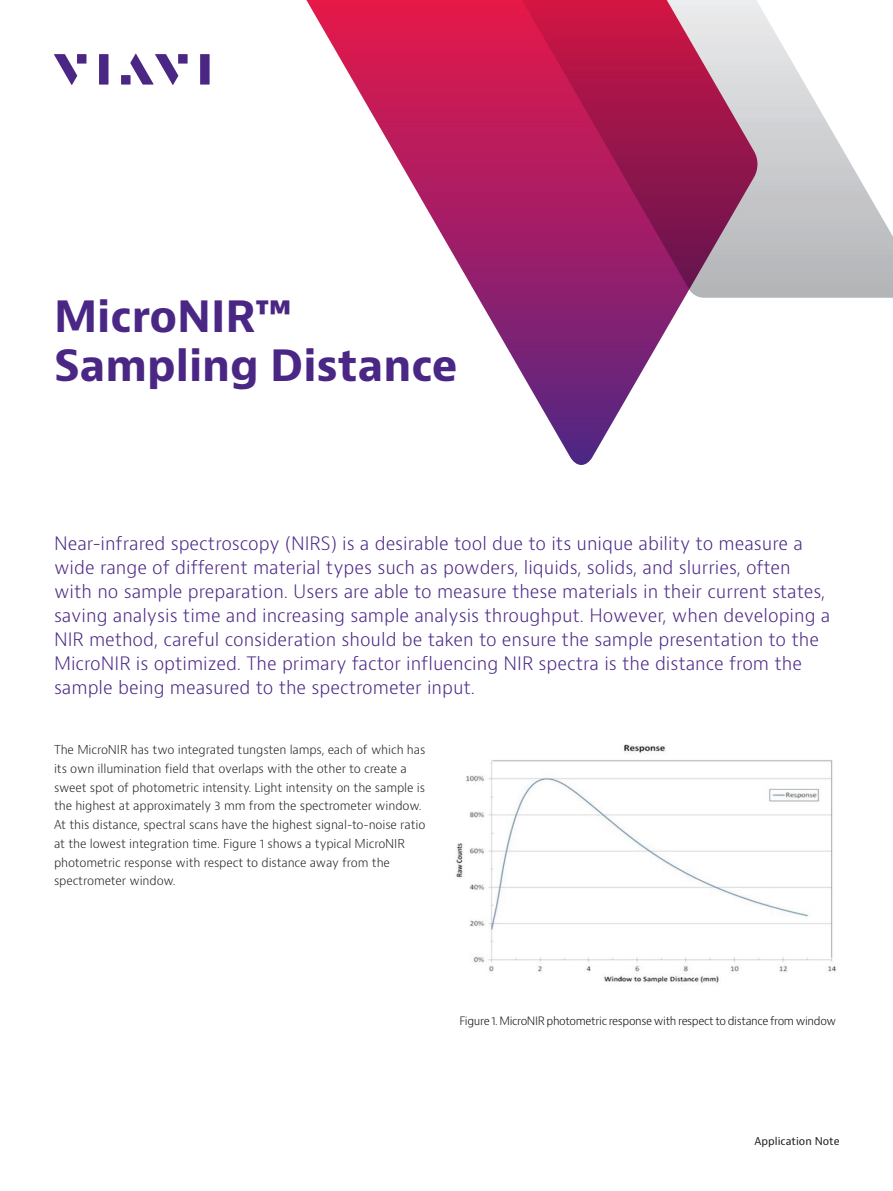
<style>
.page{position:relative;width:893px;height:1191px;background:#fff}
.page>*{position:absolute;margin:0;border:0;box-sizing:border-box;transform-origin:0 0}
.t1{font:700 42px/49.5px "Bernino Sans";color:#4a2785}
.t2{font:300 18px/24px "Bernino Sans";color:#4a2785}
.t3{font:300 12px/18.8px "Bernino Sans";letter-spacing:-.01em;color:#231f20}
.t4{font:300 11.25px "Bernino Sans";letter-spacing:-.03em;color:#110a0c}
.t5{font:10.5px "Bernino Sans";color:#231f20}
</style>
<div class="page">
<svg style="left:306px;top:0;width:379px;height:465px"></svg>
<svg style="left:54px;top:54px;width:23px;height:31px"></svg>
<div style="left:77px;top:54px;width:9px;height:10px;background:#4a2785"></div>
<div style="left:99px;top:54px;width:10px;height:31px;background:#4a2785"></div>
<div style="left:178px;top:54px;width:10px;height:10px;background:#4a2785"></div>
<div style="left:200px;top:54px;width:10px;height:31px;background:#4a2785"></div>
<svg style="left:130px;top:54px;width:48px;height:31px"></svg>
<div style="left:121px;top:75px;width:10px;height:10px;background:#4a2785"></div>
<svg style="left:508px;top:0;width:385px;height:298px;background:#be6f91"></svg>
<img style="left:456px;top:744px;width:380px;height:240px">
<h1 class="t1" style="left:54px;top:292px;width:405px">MicroNIR™<br>Sampling Distance</h1>
<p class="t2" style="left:54px;top:532px;width:778px">Near-infrared spectroscopy (NIRS) is a desirable tool due to its unique ability to measure a wide range of different material types such as powders, liquids, solids, and slurries, often with no sample preparation. Users are able to measure these materials in their current states, saving analysis time and increasing sample analysis throughput. However, when developing a NIR method, careful consideration should be taken to ensure the sample presentation to the MicroNIR is optimized. The primary factor influencing NIR spectra is the distance from the sample being measured to the spectrometer input.</p>
<p class="t3" style="left:54px;top:740px;width:373px">The MicroNIR has two integrated tungsten lamps, each of which has its own illumination field that overlaps with the other to create a sweet spot of photometric intensity. Light intensity on the sample is the highest at approximately 3 mm from the spectrometer window.<br>At this distance, spectral scans have the highest signal-to-noise ratio at the lowest integration time. Figure 1 shows a typical MicroNIR photometric response with respect to distance away from the spectrometer window.</p>
<p class="t4" style="left:459px;top:1013px;width:378px">Figure 1. MicroNIR photometric response with respect to distance from window</p>
<p class="t5" style="left:755px;top:1134px;width:86px">Application Note</p>
</div>
